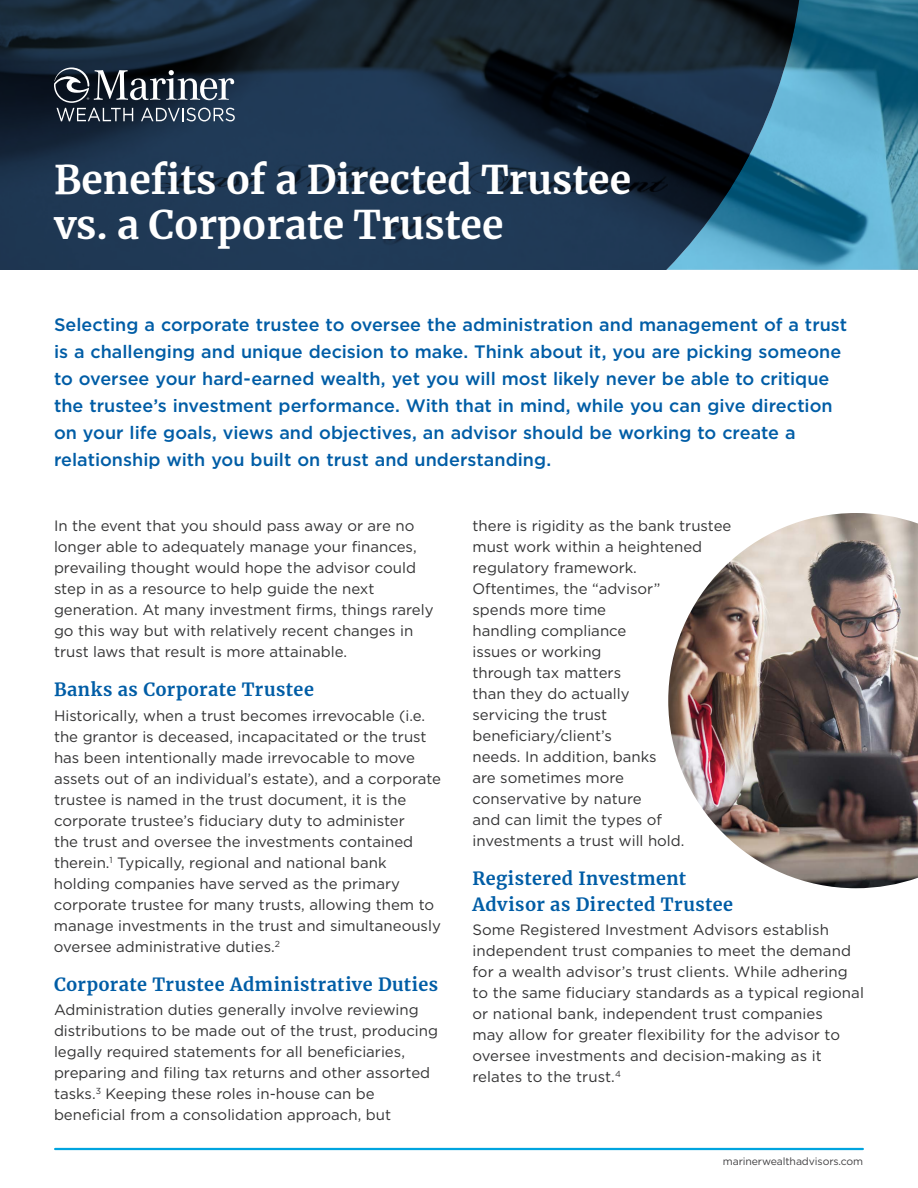
<style>
.page{position:relative;width:918px;height:1188px;background:#fff}
.page>*{position:absolute;margin:0;border:0;box-sizing:border-box;transform-origin:0 0}
.t1{font:700 39px/45px "Merriweather";color:#fff}
.t2{font:500 18px/27px "Gotham";color:#005da6}
.t3{font:700 18px/25.5px "Merriweather";letter-spacing:.025em;color:#005da6}
.t4{font:15px/21px "Gotham";color:#333334}
.t5{font:10.5px "Gotham";letter-spacing:-.01em;color:#414042}
</style>
<div class="page">
<hr style="left:55px;top:1148px;width:808px;height:2px;background:#00a4df">
<svg style="left:804px;top:0;width:114px;height:270px;background:#3f8dab"></svg>
<svg style="left:0;top:0;width:804px;height:270px;background:#1c344a"></svg>
<img style="left:668px;top:513px;width:250px;height:375px">
<svg style="left:54px;top:68px;width:181px;height:54px;background:#444f5c"></svg>
<h1 class="t1" style="left:54px;top:157px;width:579px">Benefits of a Directed Trustee vs. a Corporate Trustee</h1>
<p class="t2" style="left:54px;top:311px;width:795px">Selecting a corporate trustee to oversee the administration and management of a trust is a challenging and unique decision to make. Think about it, you are picking someone to oversee your hard-earned wealth, yet you will most likely never be able to critique the trustee’s investment performance. With that in mind, while you can give direction on your life goals, views and objectives, an advisor should be working to create a relationship with you built on trust and understanding.</p>
<p class="t4" style="left:54px;top:515px;width:381px">In the event that you should pass away or are no longer able to adequately manage your finances, prevailing thought would hope the advisor could step in as a resource to help guide the next generation. At many investment firms, things rarely go this way but with relatively recent changes in trust laws that result is more attainable.</p>
<p class="t3" style="left:54px;top:676px;width:261px">Banks as Corporate Trustee</p>
<p class="t4" style="left:54px;top:705px;width:389px">Historically, when a trust becomes irrevocable (i.e. the grantor is deceased, incapacitated or the trust has been intentionally made irrevocable to move assets out of an individual’s estate), and a corporate trustee is named in the trust document, it is the corporate trustee’s fiduciary duty to administer<br>the trust and oversee the investments contained therein.<sup>1</sup> Typically, regional and national bank holding companies have served as the primary corporate trustee for many trusts, allowing them to manage investments in the trust and simultaneously oversee administrative duties.<sup>2</sup></p>
<p class="t3" style="left:54px;top:971px;width:386px">Corporate Trustee Administrative Duties</p>
<p class="t4" style="left:54px;top:999px;width:386px">Administration duties generally involve reviewing distributions to be made out of the trust, producing legally required statements for all beneficiaries, preparing and filing tax returns and other assorted tasks.<sup>3</sup> Keeping these roles in-house can be beneficial from a consolidation approach, but</p>
<p class="t4" style="left:473px;top:515px;width:261px">there is rigidity as the bank trustee must work within a heightened regulatory framework.<br>Oftentimes, the “advisor”<br>spends more time<br>handling compliance<br>issues or working<br>through tax matters<br>than they do actually<br>servicing the trust beneficiary/client’s<br>needs. In addition, banks<br>are sometimes more<br>conservative by nature<br>and can limit the types of investments a trust will hold.</p>
<p class="t3" style="left:472px;top:865px;width:262px">Registered Investment<br>Advisor as Directed Trustee</p>
<p class="t4" style="left:472px;top:919px;width:393px">Some Registered Investment Advisors establish independent trust companies to meet the demand for a wealth advisor’s trust clients. While adhering to the same fiduciary standards as a typical regional or national bank, independent trust companies<br>may allow for greater flexibility for the advisor to oversee investments and decision-making as it relates to the trust.<sup>4</sup></p>
<p class="t5" style="left:723px;top:1155px;width:142px">marinerwealthadvisors.com</p>
</div>
